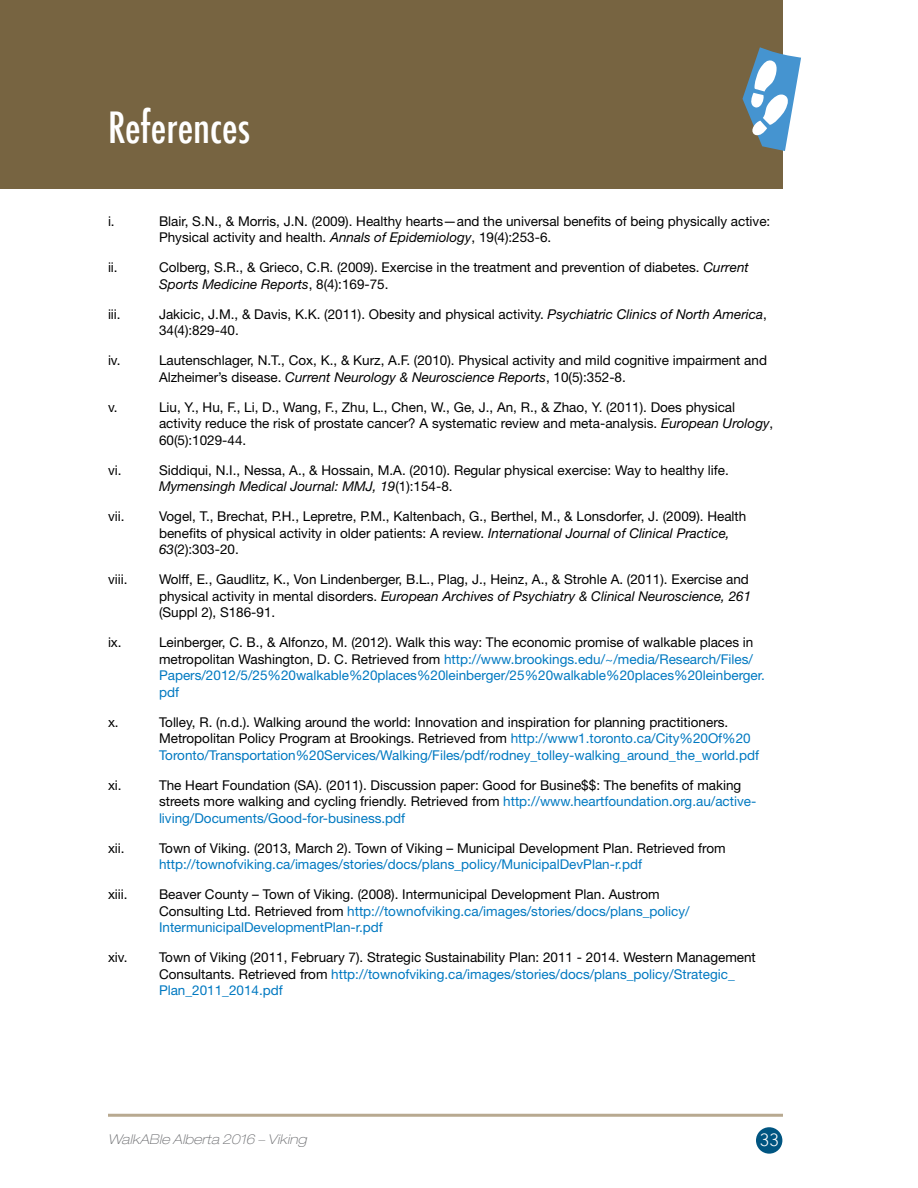
<style>
.page{position:relative;width:918px;height:1188px;background:#fff}
.page>*{position:absolute;margin:0;border:0;box-sizing:border-box;transform-origin:0 0}
.t1{font:500 condensed 42px "Futura";color:#fff}
.t2{font:18px "Kabel IT Cby BT";color:#fff}
.t3{font:13.5px/16.5px "Helvetica Neue LT Std";color:#000}
.t4{font:13.5px/16.5px "Helvetica Neue LT Std";color:#0079c1}
.t5{font:italic 100 expanded 13.5px "Helvetica Neue LT Std";letter-spacing:.01em;color:#6d6e71}
.s1{font-style:italic}
.s2{color:#000}
.s3{color:#0079c1}
</style>
<div class="page">
<div style="left:0;top:0;width:783px;height:189px;background:#776441"></div>
<div style="left:756px;top:1127px;width:26px;height:27px;background:#005581;border-radius:50%"></div>
<hr style="left:108px;top:1114px;width:675px;height:3px;background:#b8a990">
<svg style="left:742px;top:47px;width:59px;height:104px"></svg>
<hr style="left:0;top:0;width:1px;height:162px;background:#7aa5c5">
<h1 class="t1" style="left:108px;top:100px;width:144px">References</h1>
<p class="t3" style="left:108px;top:212px;width:8px">i.</p>
<p class="t3" style="left:159px;top:212px;width:613px">Blair, S.N., &amp; Morris, J.N. (2009). Healthy hearts—and the universal benefits of being physically active:<br>Physical activity and health. <span class="s1">Annals of Epidemiology</span>, 19(4):253-6.</p>
<p class="t3" style="left:108px;top:259px;width:11px">ii.</p>
<p class="t3" style="left:159px;top:259px;width:591px">Colberg, S.R., &amp; Grieco, C.R. (2009). Exercise in the treatment and prevention of diabetes. <span class="s1">Current<br>Sports Medicine Reports</span>, 8(4):169-75.</p>
<p class="t3" style="left:108px;top:305px;width:14px">iii.</p>
<p class="t3" style="left:159px;top:305px;width:609px">Jakicic, J.M., &amp; Davis, K.K. (2011). Obesity and physical activity. <span class="s1">Psychiatric Clinics of North America</span>,<br>34(4):829-40.</p>
<p class="t3" style="left:108px;top:352px;width:14px">iv.</p>
<p class="t3" style="left:159px;top:352px;width:610px">Lautenschlager, N.T., Cox, K., &amp; Kurz, A.F. (2010). Physical activity and mild cognitive impairment and<br>Alzheimer’s disease. <span class="s1">Current Neurology &amp; Neuroscience Reports</span>, 10(5):352-8.</p>
<p class="t3" style="left:108px;top:398px;width:11px">v.</p>
<p class="t3" style="left:159px;top:398px;width:616px">Liu, Y., Hu, F., Li, D., Wang, F., Zhu, L., Chen, W., Ge, J., An, R., &amp; Zhao, Y. (2011). Does physical activity reduce the risk of prostate cancer? A systematic review and meta-analysis. <span class="s1">European Urology</span>,<br>60(5):1029-44.</p>
<p class="t3" style="left:108px;top:461px;width:15px">vi.</p>
<p class="t3" style="left:159px;top:461px;width:571px">Siddiqui, N.I., Nessa, A., &amp; Hossain, M.A. (2010). Regular physical exercise: Way to healthy life.<br><span class="s1">Mymensingh Medical Journal: MMJ, 19</span>(1):154-8.</p>
<p class="t3" style="left:108px;top:508px;width:18px">vii.</p>
<p class="t3" style="left:159px;top:508px;width:589px">Vogel, T., Brechat, P.H., Lepretre, P.M., Kaltenbach, G., Berthel, M., &amp; Lonsdorfer, J. (2009). Health benefits of physical activity in older patients: A review. <span class="s1">International Journal of Clinical Practice,<br>63</span>(2):303-20.</p>
<p class="t3" style="left:108px;top:571px;width:21px">viii.</p>
<p class="t3" style="left:159px;top:571px;width:594px">Wolff, E., Gaudlitz, K., Von Lindenberger, B.L., Plag, J., Heinz, A., &amp; Strohle A. (2011). Exercise and physical activity in mental disorders. <span class="s1">European Archives of Psychiatry &amp; Clinical Neuroscience, 261 </span>(Suppl 2), S186-91.</p>
<p class="t3" style="left:108px;top:634px;width:15px">ix.</p>
<p class="t4" style="left:159px;top:634px;width:607px"><span class="s2">Leinberger, C. B., &amp; Alfonzo, M. (2012). Walk this way: The economic promise of walkable places in metropolitan Washington, D. C. Retrieved from</span> http://www.brookings.edu/~/media/Research/Files/ Papers/2012/5/25%20walkable%20places%20leinberger/25%20walkable%20places%20leinberger. pdf</p>
<p class="t3" style="left:108px;top:713px;width:12px">x.</p>
<p class="t3" style="left:159px;top:713px;width:602px">Tolley, R. (n.d.). Walking around the world: Innovation and inspiration for planning practitioners.<br>Metropolitan Policy Program at Brookings. Retrieved from <span class="s3">http://www1.toronto.ca/City%20Of%20<br>Toronto/Transportation%20Services/Walking/Files/pdf/rodney_tolley-walking_around_the_world.pdf</span></p>
<p class="t3" style="left:108px;top:776px;width:15px">xi.</p>
<p class="t3" style="left:159px;top:776px;width:599px">The Heart Foundation (SA). (2011). Discussion paper: Good for Busine$$: The benefits of making streets more walking and cycling friendly. Retrieved from <span class="s3">http://www.heartfoundation.org.au/active&shy;living/Documents/Good-for-business.pdf</span></p>
<p class="t3" style="left:108px;top:839px;width:18px">xii.</p>
<p class="t3" style="left:159px;top:839px;width:568px">Town of Viking. (2013, March 2). Town of Viking – Municipal Development Plan. Retrieved from</p>
<p class="t4" style="left:159px;top:856px;width:485px">http://townofviking.ca/images/stories/docs/plans_policy/MunicipalDevPlan-r.pdf</p>
<p class="t3" style="left:108px;top:886px;width:21px">xiii.</p>
<p class="t3" style="left:159px;top:886px;width:532px">Beaver County – Town of Viking. (2008). Intermunicipal Development Plan. Austrom<br>Consulting Ltd. Retrieved from <span class="s3">http://townofviking.ca/images/stories/docs/plans_policy/<br>IntermunicipalDevelopmentPlan-r.pdf</span></p>
<p class="t3" style="left:108px;top:949px;width:21px">xiv.</p>
<p class="t3" style="left:159px;top:949px;width:598px">Town of Viking (2011, February 7). Strategic Sustainability Plan: 2011 - 2014. Western Management<br>Consultants. Retrieved from <span class="s3">http://townofviking.ca/images/stories/docs/plans_policy/Strategic_<br>Plan_2011_2014.pdf</span></p>
<p class="t5" style="left:108px;top:1131px;width:200px">WalkABle Alberta 2016 – Viking</p>
<h2 class="t2" style="left:760px;top:1129px;width:21px">33</h2>
</div>
